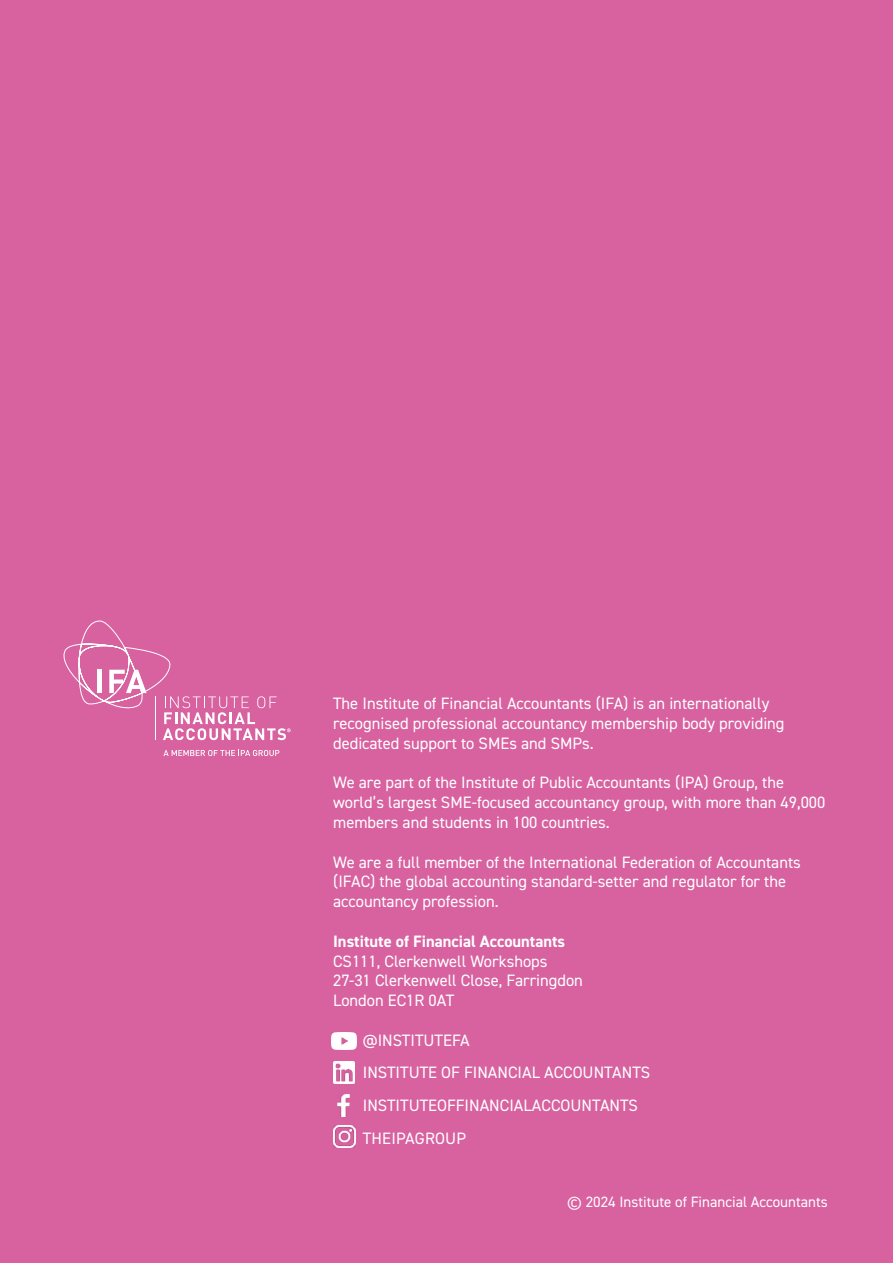
<style>
.page{position:relative;width:893px;height:1263px;background:#d861a0}
.page>*{position:absolute;margin:0;border:0;box-sizing:border-box;transform-origin:0 0}
.t1{font:16.5px/19.8px "DIN2014";color:#fff}
.t2{font:700 16.5px "DIN2014";color:#fff}
.t3{font:15px "DIN2014";color:#fff}
</style>
<div class="page">
<svg style="left:163px;top:750px;width:116px;height:6px"></svg>
<svg style="left:64px;top:621px;width:227px;height:119px"></svg>
<img style="left:334px;top:1062px;width:21px;height:21px">
<img style="left:338px;top:1094px;width:12px;height:22px">
<img style="left:332px;top:1032px;width:24px;height:18px">
<img style="left:333px;top:1126px;width:22px;height:22px">
<p class="t1" style="left:333px;top:693px;width:453px">The Institute of Financial Accountants (IFA) is an internationally recognised professional accountancy membership body providing dedicated support to SMEs and SMPs.</p>
<p class="t1" style="left:333px;top:772px;width:494px">We are part of the Institute of Public Accountants (IPA) Group, the world’s largest SME-focused accountancy group, with more than 49,000 members and students in 100 countries.</p>
<p class="t1" style="left:333px;top:852px;width:469px">We are a full member of the International Federation of Accountants (IFAC) the global accounting standard-setter and regulator for the accountancy profession.</p>
<p class="t2" style="left:333px;top:930px;width:234px">Institute of Financial Accountants</p>
<p class="t1" style="left:333px;top:951px;width:251px">CS111, Clerkenwell Workshops<br>27-31 Clerkenwell Close, Farringdon<br>London EC1R 0AT</p>
<p class="t1" style="left:363px;top:1023px;width:289px;line-height:32.5px">@INSTITUTEFA<br>INSTITUTE OF FINANCIAL ACCOUNTANTS<br>INSTITUTEOFFINANCIALACCOUNTANTS<br>THEIPAGROUP</p>
<p class="t3" style="left:567px;top:1192px;width:262px">© 2024 Institute of Financial Accountants</p>
</div>
